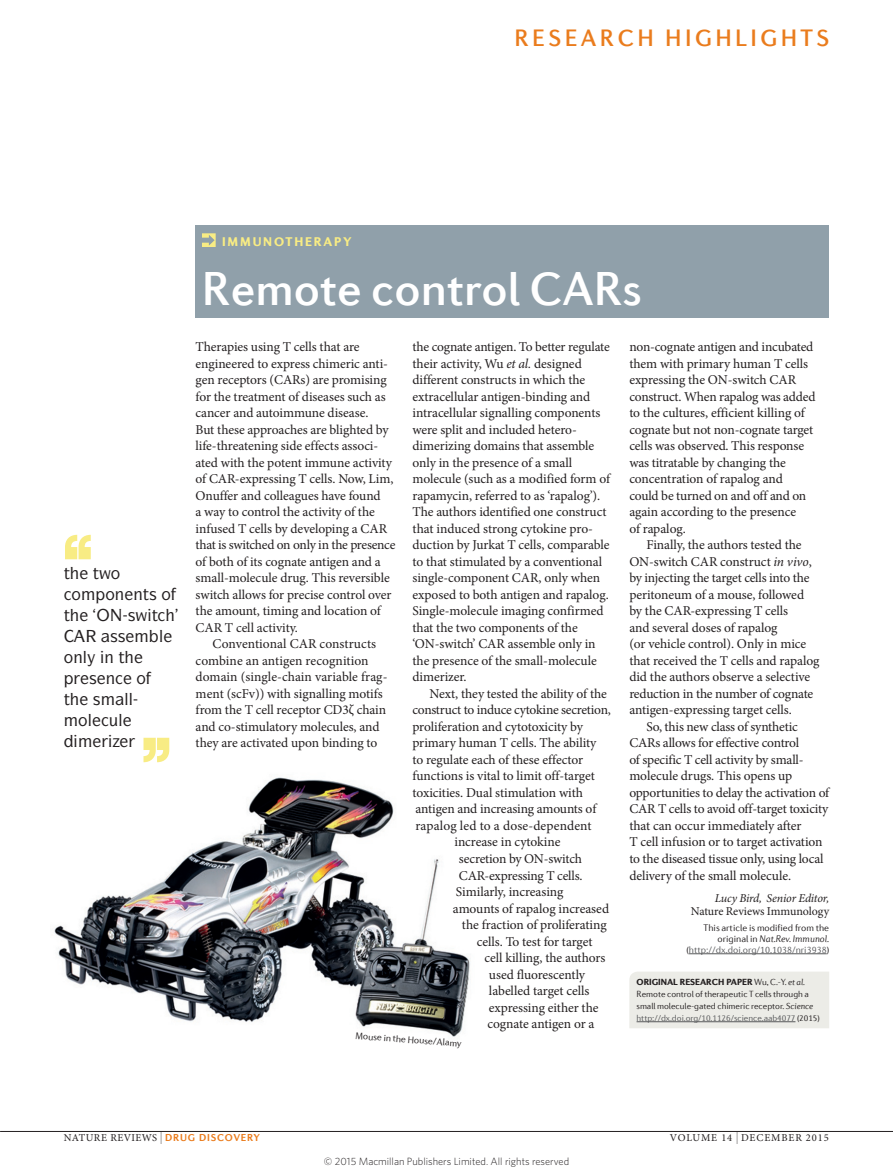
<style>
.page{position:relative;width:893px;height:1174px;background:#fff}
.page>*{position:absolute;margin:0;border:0;box-sizing:border-box;transform-origin:0 0}
.Title_large{font:500 48px "Diverda Sans Com";color:#fff}
.t1{font:500 24px "Diverda Sans Com";letter-spacing:.14em;color:#ea7c1d}
.Pull_quote{font:500 16.5px "ITC Symbol Std";color:#231f20}
.Body_text{font:13.5px/16.5px "Minion Pro";letter-spacing:-.01em;color:#231f20}
.Body_first{font:13.5px/16.5px "Minion Pro";letter-spacing:-.01em;color:#231f20}
.Body_text-2{font:13.5px "Minion Pro";letter-spacing:.01em;color:#231f20}
.Strapline{font:900 12.75px "Diverda Sans Com";letter-spacing:.14em;color:#f8ec84}
.Author{font:12px/13.5px "Minion Pro";letter-spacing:-.005em;color:#231f20;text-align:right}
.t2{font:300 10.5px "Whitney";color:#231f20}
.t3{font:10.5px "Minion Pro Regular 2";letter-spacing:.04em;color:#231f20}
.t4{font:10.5px "Minion Pro Regular 2";letter-spacing:.07em;color:#231f20}
.authorbold{font:300 9.75px/11.2px "Diverda Sans Com";color:#231f20;text-align:right}
.Credit_line{font:300 9.75px "Diverda Sans Com";color:#231f20}
.Info_box_text{font:300 9px/12px "Diverda Sans Com";letter-spacing:-.005em;color:#231f20}
.s1{font-style:italic}
.s2{color:#57585a}
.s3{font-weight:900}
.s4{font-family:"Diverda Sans Com Light Italic 2";font-weight:400}
.s5{font-size:12px}
.s6{font-family:"Diverda Sans Com";font-weight:700;font-size:10.2px;color:#ea7c1d}
</style>
<div class="page">
<img style="left:54px;top:759px;width:416px;height:278px">
<svg style="left:144px;top:737px;width:25px;height:25px"></svg>
<svg style="left:65px;top:535px;width:26px;height:24px"></svg>
<hr style="left:0;top:1131px;width:893px;height:1px;background:#231f20">
<hr style="left:689px;top:953px;width:138px;height:1px;background:#57585a">
<div style="left:196px;top:225px;width:633px;height:93px;background:#90a0aa"></div>
<svg style="left:202px;top:233px;width:14px;height:14px"></svg>
<div style="left:629px;top:972px;width:200px;height:56px;background:#ecece7"></div>
<hr style="left:637px;top:1021px;width:158px;height:1px;background:#57585a">
<h2 class="t1" style="left:514px;top:24px;width:316px">RESEARCH HIGHLIGHTS</h2>
<p class="Pull_quote" style="left:64px;top:562px;width:58px">▼ ▼ □</p>
<p class="Pull_quote" style="left:72px;top:583px;width:101px">□ □■ ■▼▲ □</p>
<p class="Pull_quote" style="left:159px;top:625px;width:6px">●</p>
<p class="Pull_quote" style="left:64px;top:646px;width:62px">□■● ■ ▼</p>
<p class="Pull_quote" style="left:78px;top:709px;width:46px">□● ◆●</p>
<p class="Strapline" style="left:222px;top:233px;width:131px">IMMUNOTHERAPY</p>
<p class="Title_large" style="left:202px;top:261px;width:441px">Remote control CARs</p>
<p class="Body_first" style="left:196px;top:339px;width:201px">Therapies using T cells that are engineered to express chimeric anti&shy;gen receptors (CARs) are promising for the treatment of diseases such as cancer and autoimmune disease.<br>But these approaches are blighted by life-threatening side effects associ&shy;ated with the potent immune activity of CAR-expressing T cells. Now, Lim, Onuffer and colleagues have found<br>a way to control the activity of the infused T cells by developing a CAR that is switched on only in the presence of both of its cognate antigen and a small-molecule drug. This reversible switch allows for precise control over the amount, timing and location of CAR T cell activity.</p>
<p class="Body_text" style="left:196px;top:636px;width:193px;text-indent:17px">Conventional CAR constructs combine an antigen recognition domain (single-chain variable frag&shy;ment (scFv)) with signalling motifs from the T cell receptor CD3ζ chain and co-stimulatory molecules, and they are activated upon binding to</p>
<p class="Body_text" style="left:412px;top:339px;width:199px">the cognate antigen. To better regulate their activity, Wu <span class="s1">et al.</span> designed different constructs in which the extracellular antigen-binding and intracellular signalling components were split and included hetero&shy;dimerizing domains that assemble only in the presence of a small molecule (such as a modified form of rapamycin, referred to as ‘rapalog’).<br>The authors identified one construct that induced strong cytokine pro&shy;duction by Jurkat T cells, comparable to that stimulated by a conventional single-component CAR, only when exposed to both antigen and rapalog.<br>Single-molecule imaging confirmed that the two components of the ‘ON-switch’ CAR assemble only in the presence of the small-molecule dimerizer.</p>
<p class="Body_text" style="left:429px;top:685px;width:179px">Next, they tested the ability of the</p>
<p class="Body_text" style="left:412px;top:702px;width:200px">construct to induce cytokine secretion,</p>
<p class="Body_text" style="left:412px;top:718px;width:172px">proliferation and cytotoxicity by</p>
<p class="Body_text" style="left:412px;top:735px;width:185px">primary human T cells. The ability</p>
<p class="Body_text" style="left:412px;top:751px;width:172px">to regulate each of these effector</p>
<p class="Body_text" style="left:412px;top:768px;width:184px">functions is vital to limit off-target</p>
<p class="Body_text" style="left:412px;top:784px;width:172px">toxicities. Dual stimulation with</p>
<p class="Body_text" style="left:415px;top:801px;width:182px">antigen and increasing amounts of</p>
<p class="Body_text-2" style="left:415px;top:816px;width:178px">rapalog led to a dose-dependent</p>
<p class="Body_text" style="left:454px;top:834px;width:107px">increase in cytokine</p>
<p class="Body_text" style="left:459px;top:850px;width:124px">secretion by ON-switch</p>
<p class="Body_text" style="left:459px;top:867px;width:125px">CAR-expressing T cells.</p>
<p class="Body_text" style="left:456px;top:883px;width:109px">Similarly, increasing</p>
<p class="Body_text" style="left:453px;top:900px;width:158px">amounts of rapalog increased</p>
<p class="Body_text" style="left:462px;top:916px;width:146px">the fraction of proliferating</p>
<p class="Body_text" style="left:477px;top:933px;width:117px">cells. To test for target</p>
<p class="Body_text" style="left:484px;top:949px;width:122px">cell killing, the authors</p>
<p class="Body_text" style="left:489px;top:966px;width:98px">used fluorescently</p>
<p class="Body_text" style="left:489px;top:982px;width:102px">labelled target cells</p>
<p class="Body_text" style="left:489px;top:999px;width:111px">expressing either the</p>
<p class="Body_text" style="left:487px;top:1015px;width:108px">cognate antigen or a</p>
<p class="Credit_line" style="left:356px;top:1030px;width:108px;rotate:4deg">Mouse in the House/Alamy</p>
<p class="Body_text" style="left:629px;top:339px;width:188px">non-cognate antigen and incubated them with primary human T cells expressing the ON-switch CAR construct. When rapalog was added to the cultures, efficient killing of cognate but not non-cognate target cells was observed. This response was titratable by changing the concentration of rapalog and could be turned on and off and on again according to the presence<br>of rapalog.</p>
<p class="Body_text" style="left:629px;top:537px;width:192px;text-indent:17px">Finally, the authors tested the ON-switch CAR construct <span class="s1">in vivo</span>, by injecting the target cells into the peritoneum of a mouse, followed by the CAR-expressing T cells<br>and several doses of rapalog<br>(or vehicle control). Only in mice that received the T cells and rapalog did the authors observe a selective reduction in the number of cognate antigen‑expressing target cells.</p>
<p class="Body_text" style="left:629px;top:718px;width:201px;text-indent:17px">So, this new class of synthetic CARs allows for effective control<br>of specific T cell activity by small&shy;molecule drugs. This opens up opportunities to delay the activation of CAR T cells to avoid off-target toxicity that can occur immediately after<br>T cell infusion or to target activation to the diseased tissue only, using local delivery of the small molecule.</p>
<p class="Author" style="left:691px;top:891px;width:140px"><span class="s1">Lucy Bird, Senior Editor,<br></span>Nature Reviews Immunology</p>
<p class="authorbold" style="left:686px;top:921px;width:144px">This article is modified from the original in <span class="s1">Nat.Rev. Immunol. </span>(<span class="s2">http://dx.doi.org/10.1038/nri3938</span>)</p>
<p class="Info_box_text" style="left:637px;top:976px;width:185px"><span class="s3">ORIGINAL RESEARCH PAPER</span> Wu, C.-Y. <span class="s4">et al.<br></span>Remote control of therapeutic T cells through a small molecule-gated chimeric receptor. <span class="s1">Science </span><span class="s2">http://dx.doi.org/10.1126/science.aab4077</span> (2015)</p>
<p class="t3" style="left:64px;top:1130px;width:198px">NATURE REVIEWS <span class="s5">|</span> <span class="s6">DRUG DISCOVERY</span></p>
<p class="t4" style="left:670px;top:1130px;width:160px">VOLUME 14 <span class="s5">|</span> DECEMBER 2015</p>
<p class="t2" style="left:324px;top:1154px;width:247px">© 2015 Macmillan Publishers Limited. All rights reserved</p>
</div>
